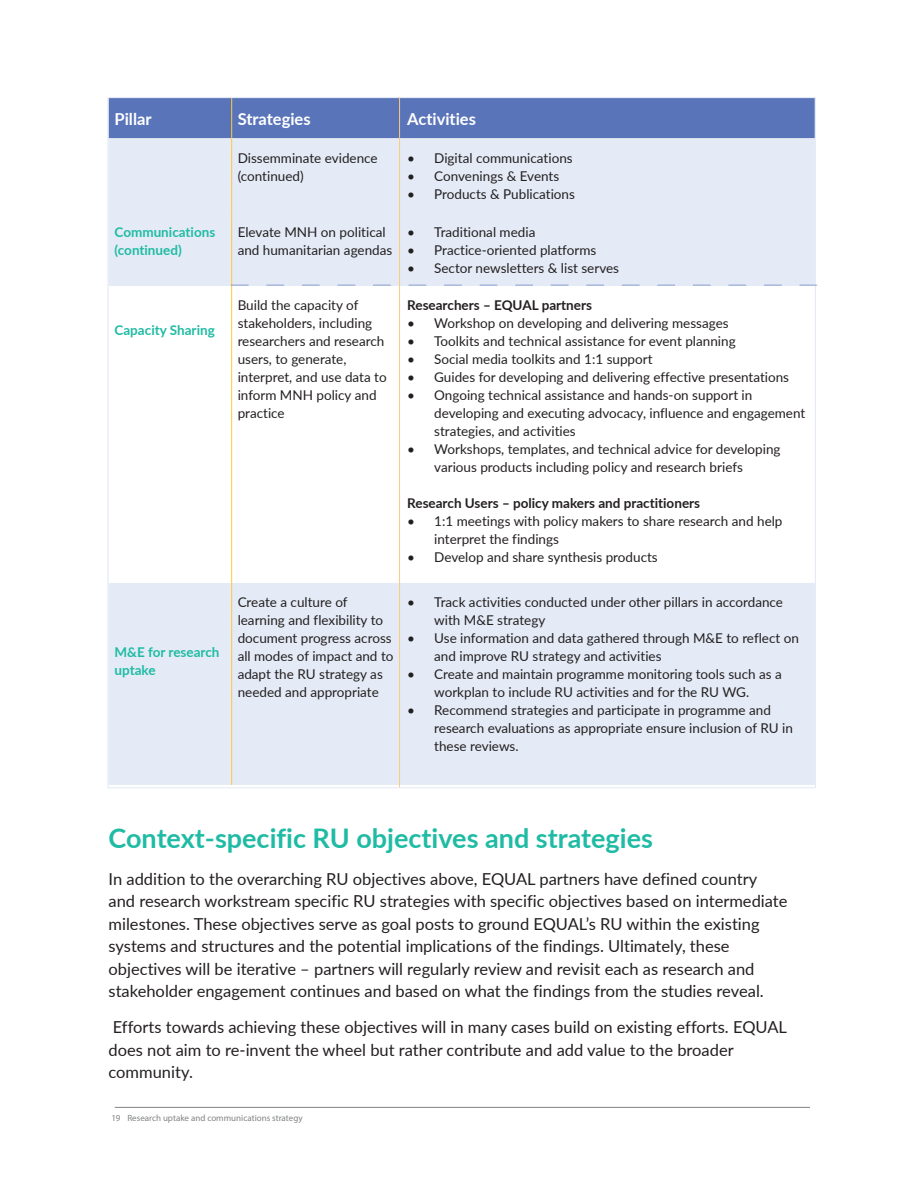
<style>
.page{position:relative;width:918px;height:1188px;background:#fff}
.page>*{position:absolute;margin:0;border:0;box-sizing:border-box;transform-origin:0 0}
.Chapter_Header{font:700 27px "Lato";color:#1fbba4}
.Chapter_Header-2{font:16.5px/22.5px "Lato";color:#231f20}
.Body{font:700 16.5px "Lato";color:#fff}
.Body-2{font:13.5px/18px "Lato";color:#231f20}
.Body-3{font:700 13.5px "Lato";color:#231f20}
.Body-4{font:700 13.5px/18px "Lato";color:#1fbba4}
.t1{font:9px "Myriad Pro";color:#808384}
</style>
<div class="page">
<hr style="left:115px;top:1107px;width:695px;height:1px;background:#808384">
<div style="left:109px;top:99px;width:705px;height:39px;background:#5974b9"></div>
<div style="left:109px;top:138px;width:705px;height:148px;background:#e4ebf6"></div>
<div style="left:109px;top:583px;width:705px;height:202px;background:#e4ebf6"></div>
<hr style="left:231px;top:98px;width:1px;height:40px;background:#ffc938">
<hr style="left:231px;top:138px;width:1px;height:74px;background:#ffc938">
<hr style="left:231px;top:212px;width:1px;height:74px;background:#ffc938">
<hr style="left:231px;top:286px;width:1px;height:297px;background:#ffc938">
<hr style="left:231px;top:583px;width:1px;height:202px;background:#ffc938">
<hr style="left:399px;top:97px;width:1px;height:690px;background:#fdc87e">
<svg style="left:231px;top:285px;width:586px;height:1px"></svg>
<p class="Body" style="left:115px;top:107px;width:39px">Pillar</p>
<p class="Body" style="left:238px;top:107px;width:74px">Strategies</p>
<p class="Body" style="left:407px;top:107px;width:70px">Activities</p>
<p class="Body-4" style="left:115px;top:222px;width:102px">Communications (continued)</p>
<p class="Body-4" style="left:115px;top:321px;width:102px">Capacity Sharing</p>
<p class="Body-4" style="left:115px;top:642px;width:107px">M&amp;E for research uptake</p>
<p class="Body-2" style="left:238px;top:148px;width:142px">Dissemminate evidence (continued)</p>
<p class="Body-2" style="left:407px;top:148px;width:167px">• Digital communications</p>
<p class="Body-2" style="left:407px;top:166px;width:154px">• Convenings &amp; Events</p>
<p class="Body-2" style="left:407px;top:184px;width:169px">• Products &amp; Publications</p>
<p class="Body-2" style="left:238px;top:222px;width:156px">Elevate MNH on political and humanitarian agendas</p>
<p class="Body-2" style="left:407px;top:222px;width:130px">• Traditional media</p>
<p class="Body-2" style="left:407px;top:240px;width:191px">• Practice-oriented platforms</p>
<p class="Body-2" style="left:407px;top:258px;width:213px">• Sector newsletters &amp; list serves</p>
<p class="Body-2" style="left:238px;top:296px;width:151px">Build the capacity of stakeholders, including researchers and research users, to generate, interpret, and use data to inform MNH policy and practice</p>
<p class="Body-3" style="left:407px;top:296px;width:186px">Researchers – EQUAL partners</p>
<p class="Body-2" style="left:407px;top:314px;width:323px">• Workshop on developing and delivering messages</p>
<p class="Body-2" style="left:407px;top:332px;width:330px">• Toolkits and technical assistance for event planning</p>
<p class="Body-2" style="left:407px;top:350px;width:247px">• Social media toolkits and 1:1 support</p>
<p class="Body-2" style="left:407px;top:368px;width:383px">• Guides for developing and delivering effective presentations</p>
<p class="Body-2" style="left:434px;top:386px;width:373px;text-indent:-27px">• Ongoing technical assistance and hands-on support in developing and executing advocacy, influence and engagement strategies, and activities</p>
<p class="Body-2" style="left:434px;top:440px;width:348px;text-indent:-27px">• Workshops, templates, and technical advice for developing various products including policy and research briefs</p>
<p class="Body-3" style="left:407px;top:494px;width:294px">Research Users – policy makers and practitioners</p>
<p class="Body-2" style="left:434px;top:512px;width:350px;text-indent:-27px">• 1:1 meetings with policy makers to share research and help interpret the findings</p>
<p class="Body-2" style="left:407px;top:548px;width:252px">• Develop and share synthesis products</p>
<p class="Body-2" style="left:238px;top:593px;width:157px">Create a culture of learning and flexibility to document progress across all modes of impact and to adapt the RU strategy as needed and appropriate</p>
<p class="Body-2" style="left:434px;top:593px;width:350px;text-indent:-27px">• Track activities conducted under other pillars in accordance with M&amp;E strategy</p>
<p class="Body-2" style="left:434px;top:629px;width:366px;text-indent:-27px">• Use information and data gathered through M&amp;E to reflect on and improve RU strategy and activities</p>
<p class="Body-2" style="left:407px;top:665px;width:376px;text-align:center">• Create and maintain programme monitoring tools such as a workplan to include RU activities and for the RU WG.</p>
<p class="Body-2" style="left:434px;top:701px;width:360px;text-indent:-27px">• Recommend strategies and participate in programme and research evaluations as appropriate ensure inclusion of RU in these reviews.</p>
<p class="Chapter_Header" style="left:109px;top:819px;width:546px">Context-specific RU objectives and strategies</p>
<p class="Chapter_Header-2" style="left:109px;top:867px;width:681px">In addition to the overarching RU objectives above, EQUAL partners have defined country and research workstream specific RU strategies with specific objectives based on intermediate milestones. These objectives serve as goal posts to ground EQUAL’s RU within the existing systems and structures and the potential implications of the findings. Ultimately, these objectives will be iterative – partners will regularly review and revisit each as research and stakeholder engagement continues and based on what the findings from the studies reveal.</p>
<p class="Chapter_Header-2" style="left:109px;top:1015px;width:680px">Efforts towards achieving these objectives will in many cases build on existing efforts. EQUAL does not aim to re-invent the wheel but rather contribute and add value to the broader community.</p>
<p class="t1" style="left:115px;top:1112px;width:189px">19 Research uptake and communications strategy</p>
<p class="t1" style="left:111px;top:1112px;width:11px">19</p>
</div>
